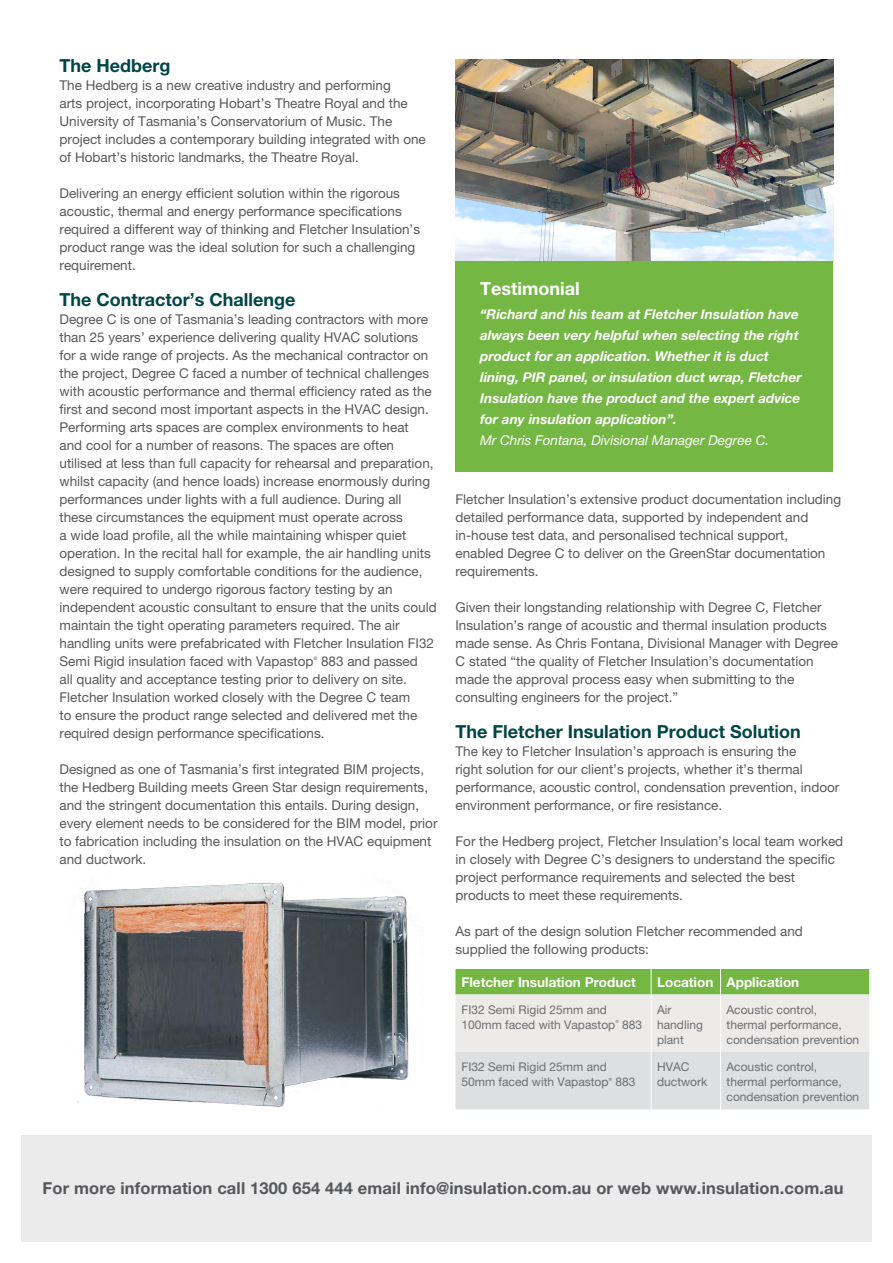
<style>
.page{position:relative;width:893px;height:1263px;background:#fff}
.page>*{position:absolute;margin:0;border:0;box-sizing:border-box;transform-origin:0 0}
.t1{font:700 18px "Helvetica Neue LT Pro";color:#004547}
.t2{font:700 18px "Helvetica Neue LT Pro";color:#fff}
.t3{font:700 16.5px "Helvetica Neue LT Pro";letter-spacing:.01em;color:#55575a}
.t4{font:13.5px/18px "Helvetica Neue LT Pro";color:#58595b}
.t5{font:italic 700 13.5px/21px "Helvetica Neue LT Pro";color:#fff}
.t6{font:700 13.5px "Helvetica Neue LT Pro";color:#fff}
.t7{font:italic 13.5px "Helvetica Neue LT Pro";color:#fff}
.t8{font:12px/15px "Helvetica Neue LT Pro";color:#6d6e71}
.t9{font:4.8px "Helvetica Neue LT Pro";color:#58595b}
.t10{font:4.2px "Helvetica Neue LT Pro";color:#6d6e71}
.t11{font:4.2px "Helvetica Neue LT Pro";color:#58595b}
</style>
<div class="page">
<div style="left:21px;top:1135px;width:851px;height:107px;background:#ecebeb"></div>
<img style="left:455px;top:60px;width:378px;height:201px">
<svg style="left:455px;top:969px;width:414px;height:140px;background:#d0dcc7"></svg>
<hr style="left:720px;top:994px;width:1px;height:58px;background:#fff">
<hr style="left:720px;top:1052px;width:1px;height:57px;background:#fff">
<div style="left:455px;top:261px;width:378px;height:211px;background:#74b743"></div>
<img style="left:77px;top:882px;width:332px;height:225px">
<h1 class="t1" style="left:60px;top:54px;width:113px">The Hedberg</h1>
<p class="t4" style="left:60px;top:76px;width:368px">The Hedberg is a new creative industry and performing<br>arts project, incorporating Hobart’s Theatre Royal and the University of Tasmania’s Conservatorium of Music. The project includes a contemporary building integrated with one of Hobart’s historic landmarks, the Theatre Royal.</p>
<p class="t4" style="left:60px;top:184px;width:362px">Delivering an energy efficient solution within the rigorous acoustic, thermal and energy performance specifications required a different way of thinking and Fletcher Insulation’s product range was the ideal solution for such a challenging requirement.</p>
<h1 class="t1" style="left:60px;top:288px;width:237px">The Contractor’s Challenge</h1>
<p class="t4" style="left:60px;top:310px;width:379px">Degree C is one of Tasmania’s leading contractors with more than 25 years’ experience delivering quality HVAC solutions for a wide range of projects. As the mechanical contractor on the project, Degree C faced a number of technical challenges with acoustic performance and thermal efficiency rated as the first and second most important aspects in the HVAC design.<br>Performing arts spaces are complex environments to heat<br>and cool for a number of reasons. The spaces are often utilised at less than full capacity for rehearsal and preparation, whilst capacity (and hence loads) increase enormously during performances under lights with a full audience. During all these circumstances the equipment must operate across<br>a wide load profile, all the while maintaining whisper quiet operation. In the recital hall for example, the air handling units designed to supply comfortable conditions for the audience, were required to undergo rigorous factory testing by an independent acoustic consultant to ensure that the units could maintain the tight operating parameters required. The air handling units were prefabricated with Fletcher Insulation FI32<br>Semi Rigid insulation faced with Vapastop</p>
<p class="t4" style="left:60px;top:652px;width:360px;text-indent:262px">883 and passed all quality and acceptance testing prior to delivery on site.<br>Fletcher Insulation worked closely with the Degree C team to ensure the product range selected and delivered met the required design performance specifications.</p>
<p class="t4" style="left:60px;top:760px;width:379px">Designed as one of Tasmania’s first integrated BIM projects, the Hedberg Building meets Green Star design requirements, and the stringent documentation this entails. During design, every element needs to be considered for the BIM model, prior to fabrication including the insulation on the HVAC equipment and ductwork.</p>
<p class="t9" style="left:314px;top:655px;width:5px">®</p>
<h1 class="t2" style="left:480px;top:277px;width:101px">Testimonial</h1>
<p class="t5" style="left:480px;top:304px;width:323px">“Richard and his team at Fletcher Insulation have always been very helpful when selecting the right product for an application. Whether it is duct lining, PIR panel, or insulation duct wrap, Fletcher Insulation have the product and the expert advice for any insulation application”.</p>
<p class="t7" style="left:480px;top:432px;width:291px">Mr Chris Fontana, Divisional Manager Degree C.</p>
<p class="t4" style="left:455px;top:490px;width:387px">Fletcher Insulation’s extensive product documentation including detailed performance data, supported by independent and in-house test data, and personalised technical support,<br>enabled Degree C to deliver on the GreenStar documentation requirements.</p>
<p class="t4" style="left:455px;top:598px;width:384px">Given their longstanding relationship with Degree C, Fletcher Insulation’s range of acoustic and thermal insulation products made sense. As Chris Fontana, Divisional Manager with Degree C stated “the quality of Fletcher Insulation’s documentation made the approval process easy when submitting to the consulting engineers for the project.”</p>
<h1 class="t1" style="left:455px;top:720px;width:347px">The Fletcher Insulation Product Solution</h1>
<p class="t4" style="left:455px;top:742px;width:385px">The key to Fletcher Insulation’s approach is ensuring the<br>right solution for our client’s projects, whether it’s thermal performance, acoustic control, condensation prevention, indoor environment performance, or fire resistance.</p>
<p class="t4" style="left:455px;top:832px;width:389px">For the Hedberg project, Fletcher Insulation’s local team worked in closely with Degree C’s designers to understand the specific project performance requirements and selected the best products to meet these requirements.</p>
<p class="t4" style="left:455px;top:922px;width:349px">As part of the design solution Fletcher recommended and supplied the following products:</p>
<p class="t6" style="left:461px;top:973px;width:176px">Fletcher Insulation Product</p>
<p class="t6" style="left:657px;top:973px;width:144px">Location Application</p>
<p class="t8" style="left:461px;top:1002px;width:155px">FI32 Semi Rigid 25mm and<br>100mm faced with Vapastop</p>
<p class="t8" style="left:657px;top:1002px;width:47px">Air handling plant</p>
<p class="t8" style="left:726px;top:1002px;width:134px">Acoustic control, thermal performance, condensation prevention</p>
<p class="t10" style="left:615px;top:1019px;width:5px">®</p>
<p class="t8" style="left:622px;top:1017px;width:22px">883</p>
<p class="t8" style="left:461px;top:1059px;width:149px">FI32 Semi Rigid 25mm and<br>50mm faced with Vapastop</p>
<p class="t11" style="left:609px;top:1077px;width:5px">®</p>
<p class="t8" style="left:615px;top:1074px;width:22px">883</p>
<p class="t8" style="left:657px;top:1059px;width:52px">HVAC ductwork</p>
<p class="t8" style="left:726px;top:1059px;width:134px">Acoustic control, thermal performance, condensation prevention</p>
<p class="t3" style="left:43px;top:1178px;width:803px">For more information call 1300 654 444 email info@insulation.com.au or web www.insulation.com.au</p>
</div>
